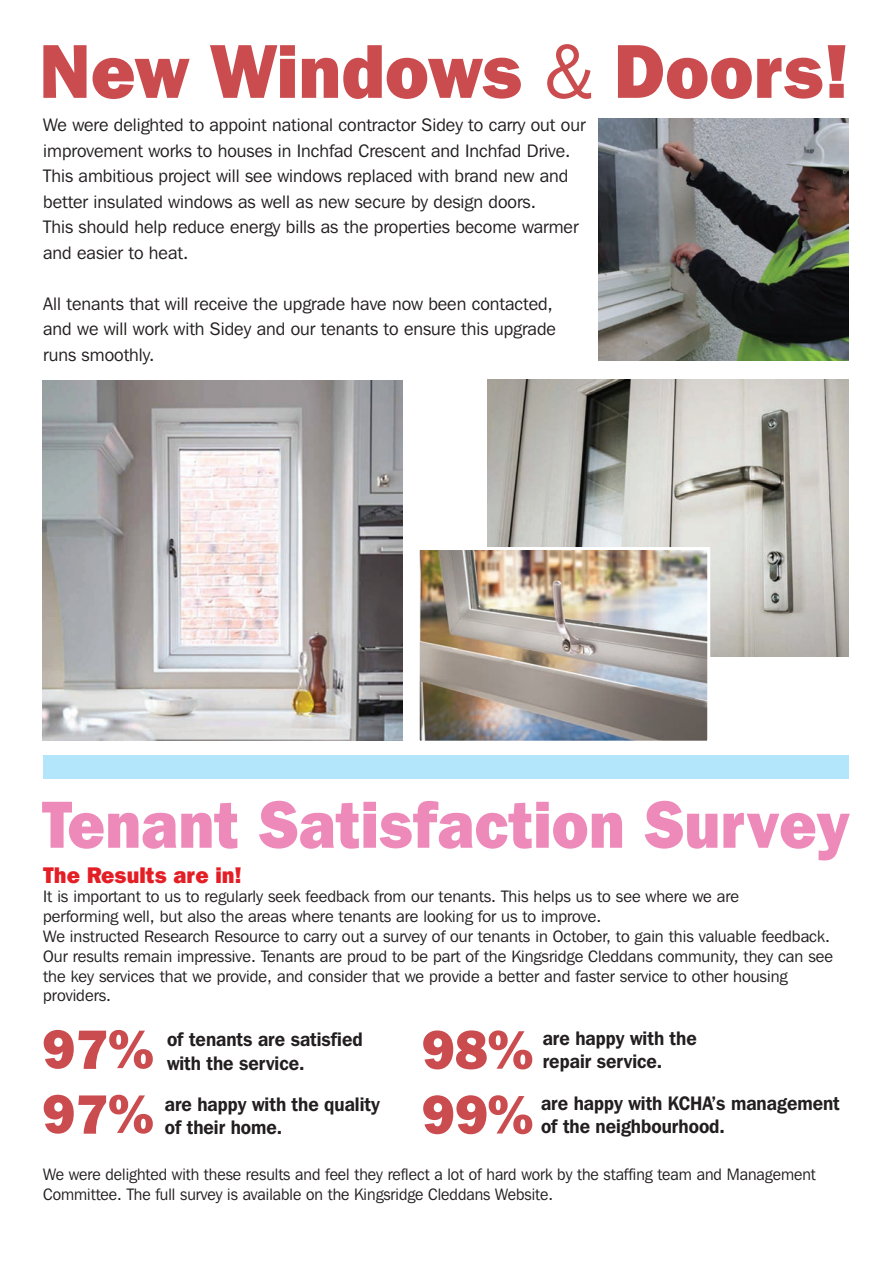
<style>
.page{position:relative;width:893px;height:1263px;background:#fff}
.page>*{position:absolute;margin:0;border:0;box-sizing:border-box;transform-origin:0 0}
.t1{font:800 75.9px "Franklin Gothic IT Cby BT";color:rgb(190 32 36/.8);scale:.96 1}
.t2{font:800 66.3px "Franklin Gothic IT Cby BT";color:rgb(233 109 169/.8);scale:.93 1}
.t3{font:800 54px/64.8px "Franklin Gothic IT Cby BT";color:rgb(190 32 36/.8)}
.t4{font:800 22.5px "Franklin Gothic IT Cby BT";color:#e41e25;scale:.96 1}
.t5{font:600 19.5px/23.4px "Franklin Gothic IT Cby BT";color:#231f20;scale:.92 1}
.t6{font:18px/25.5px "Franklin Gothic IT Cby BT";color:#231f20}
.t7{font:16.5px/19.8px "Franklin Gothic IT Cby BT";color:#231f20}
.t8{font:16.5px/19.8px "Franklin Gothic IT Cby BT";color:#231f20;scale:.96 1}
.s1{font-weight:400}
</style>
<div class="page">
<div style="left:43px;top:756px;width:806px;height:23px;background:#b3e6fa"></div>
<img style="left:488px;top:380px;width:361px;height:276px">
<img style="left:421px;top:551px;width:285px;height:189px">
<img style="left:42px;top:381px;width:360px;height:360px">
<div style="left:417px;top:547px;width:293px;height:197px;border:3px solid #fff"></div>
<img style="left:599px;top:119px;width:250px;height:242px">
<h1 class="t1" style="left:39px;top:23px;width:845px">New Windows <span class="s1">&amp;</span> Doors!</h1>
<p class="t6" style="left:43px;top:112px;width:544px">We were delighted to appoint national contractor Sidey to carry out our improvement works to houses in Inchfad Crescent and Inchfad Drive.<br>This ambitious project will see windows replaced with brand new and better insulated windows as well as new secure by design doors.<br>This should help reduce energy bills as the properties become warmer and easier to heat.</p>
<p class="t6" style="left:43px;top:290px;width:514px">All tenants that will receive the upgrade have now been contacted, and we will work with Sidey and our tenants to ensure this upgrade runs smoothly.</p>
<h2 class="t2" style="left:42px;top:782px;width:870px">Tenant Satisfaction Survey</h2>
<h3 class="t4" style="left:43px;top:860px;width:208px">The Results are in!</h3>
<p class="t7" style="left:43px;top:886px;width:791px">It is important to us to regularly seek feedback from our tenants. This helps us to see where we are<br>performing well, but also the areas where tenants are looking for us to improve.<br>We instructed Research Resource to carry out a survey of our tenants in October, to gain this valuable feedback.<br>Our results remain impressive. Tenants are proud to be part of the Kingsridge Cleddans community, they can see the key services that we provide, and consider that we provide a better and faster service to other housing providers.</p>
<h3 class="t3" style="left:42px;top:1015px;width:113px">97%<br>97%</h3>
<p class="t5" style="left:167px;top:1027px;width:214px">of tenants are satisfied with the service.</p>
<p class="t5" style="left:165px;top:1092px;width:235px">are happy with the quality of their home.</p>
<h3 class="t3" style="left:421px;top:1016px;width:113px">98%<br>99%</h3>
<p class="t5" style="left:543px;top:1025px;width:169px">are happy with the repair service.</p>
<p class="t5" style="left:541px;top:1091px;width:326px">are happy with KCHA’s management of the neighbourhood.</p>
<p class="t8" style="left:43px;top:1164px;width:806px">We were delighted with these results and feel they reflect a lot of hard work by the staffing team and Management<br>Committee. The full survey is available on the Kingsridge Cleddans Website.</p>
</div>
